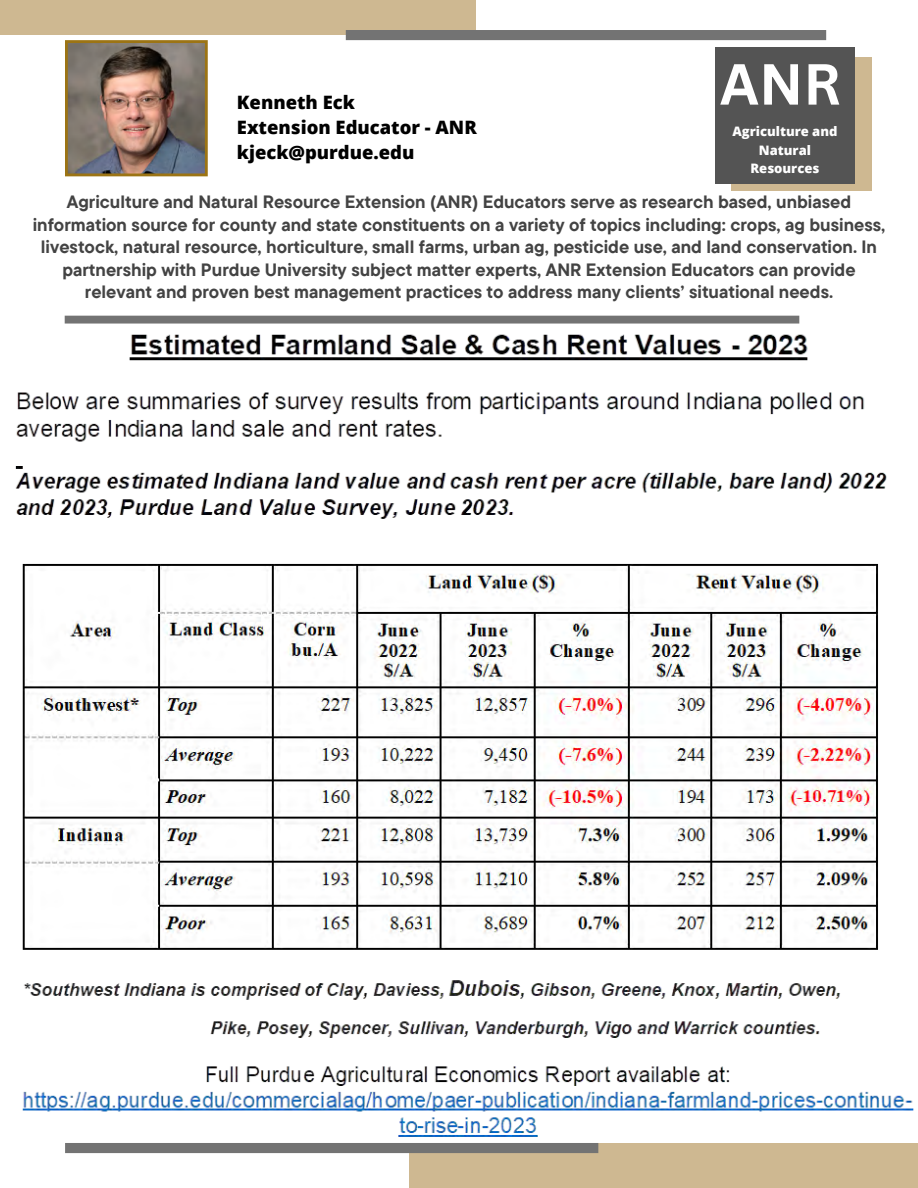
<style>
.page{position:relative;width:918px;height:1188px;background:#fff}
.page>*{position:absolute;margin:0;border:0;box-sizing:border-box;transform-origin:0 0}
.t1{font:700 56.55px "Canva Sans";color:#fff}
.t2{font:800 18.45px "Open Sans";color:#000}
.t3{font:700 17.85px/22.5px "TT Commons Pro";color:#434343;text-align:center}
.t4{font:800 13.05px/18.3px "Open Sans";color:#fff;text-align:center}
</style>
<div class="page">
<div style="left:0;top:0;width:476px;height:35px;background:#ceb891"></div>
<div style="left:346px;top:30px;width:480px;height:10px;background:#737373"></div>
<img style="left:65px;top:40px;width:143px;height:136px">
<div style="left:409px;top:1143px;width:509px;height:45px;background:#ceb891"></div>
<div style="left:65px;top:1143px;width:533px;height:10px;background:#737373"></div>
<div style="left:65px;top:316px;width:734px;height:8px;background:#737373"></div>
<div style="left:731px;top:58px;width:140px;height:133px;background:#ceb891"></div>
<div style="left:715px;top:47px;width:140px;height:136px;background:#545454"></div>
<img style="left:15px;top:334px;width:899px;height:803px">
<p class="t1" style="left:720px;top:44px;width:123px">ANR</p>
<p class="t4" style="left:732px;top:122px;width:107px">Agriculture and<br>Natural<br>Resources</p>
<p class="t2" style="left:237px;top:89px;width:119px">Kenneth Eck</p>
<p class="t2" style="left:237px;top:114px;width:241px">Extension Educator - ANR</p>
<p class="t2" style="left:237px;top:139px;width:179px">kjeck@purdue.edu</p>
<p class="t3" style="left:33px;top:190px;width:854px">Agriculture and Natural Resource Extension (ANR) Educators serve as research based, unbiased information source for county and state constituents on a variety of topics including: crops, ag business, livestock, natural resource, horticulture, small farms, urban ag, pesticide use, and land conservation. In partnership with Purdue University subject matter experts, ANR Extension Educators can provide relevant and proven best management practices to address many clients’ situational needs.</p>
</div>
